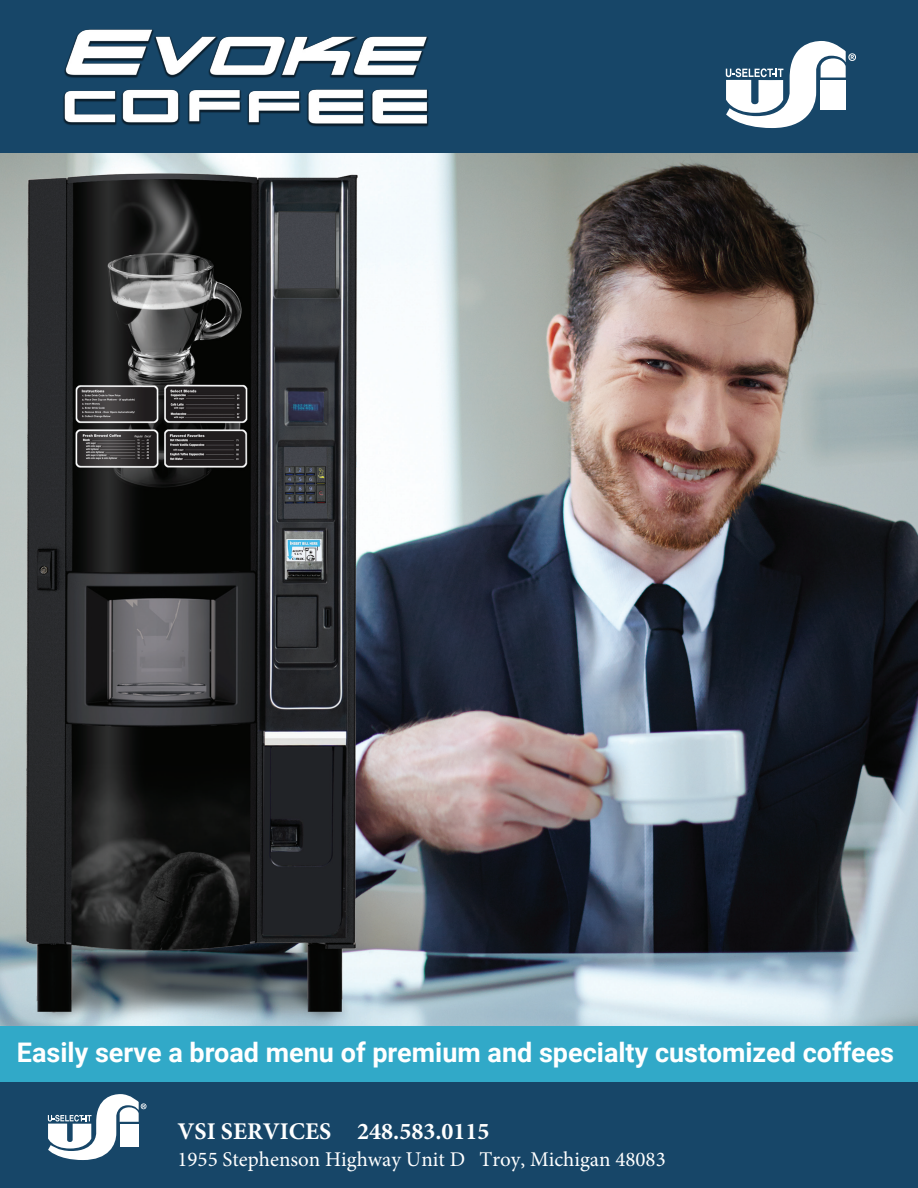
<style>
.page{position:relative;width:918px;height:1188px;background:#174668}
.page>*{position:absolute;margin:0;border:0;box-sizing:border-box;transform-origin:0 0}
.t1{font:700 27px "Roboto";color:#fff}
.t2{font:700 24px "Minion Pro";color:#fff}
.t3{font:21px "Minion Pro";color:#fff}
</style>
<div class="page">
<div style="left:0;top:268px;width:918px;height:814px;background:#31a9c8"></div>
<img style="left:380px;top:153px;width:538px;height:873px">
<svg style="left:48px;top:1094px;width:99px;height:66px"></svg>
<img style="left:0;top:153px;width:380px;height:873px">
<img style="left:63px;top:29px;width:366px;height:98px">
<svg style="left:726px;top:41px;width:130px;height:87px"></svg>
<p class="t1" style="left:17px;top:1033px;width:879px">Easily serve a broad menu of premium and specialty customized coffees</p>
<p class="t2" style="left:177px;top:1114px;width:313px">VSI SERVICES 248.583.0115</p>
<p class="t3" style="left:177px;top:1145px;width:490px">1955 Stephenson Highway Unit D Troy, Michigan 48083</p>
</div>
